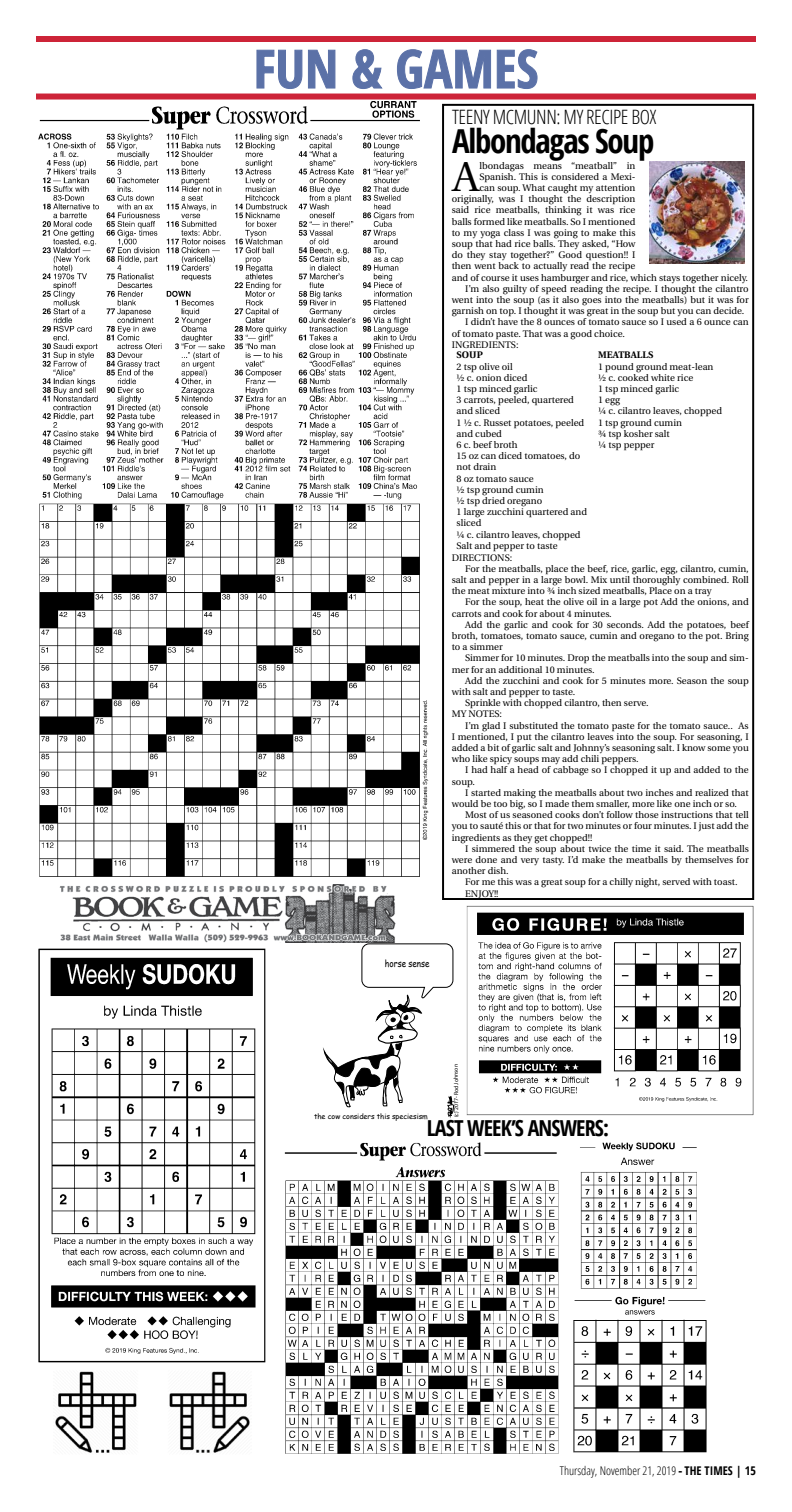
<style>
.page{position:relative;width:792px;height:1512px;background:#fff}
.page>*{position:absolute;margin:0;border:0;box-sizing:border-box;transform-origin:0 0}
.t1{font:700 condensed 53px "Open Sans";color:#5b71a7}
.t2{font:41.9px "Heuristica";color:#000}
.t3{font:700 condensed 33px "Open Sans";letter-spacing:-.04em;color:#000}
.t4{font:700 condensed 22px "Open Sans";letter-spacing:-.04em;color:#000}
.t5{font:300 condensed 19.8px "Open Sans";letter-spacing:-.02em;color:#000}
.t6{font:300 condensed 12px "Open Sans";color:#000}
.t7{font:9.6px "Comic Sans MS";color:#000;scale:.85 1}
.t8{font:9.5px/11.2px "Heuristica";color:#000}
.t9{font:700 9.5px "Heuristica";color:#000}
.t10{font:7.2px "Comic Sans MS";color:#000}
.t11{font:5.8px "Myriad Pro";letter-spacing:-.005em;color:#000}
.s1{font-weight:700;font-stretch:normal}
.s2{font-weight:700}
</style>
<div class="page">
<div style="left:36px;top:36px;width:720px;height:6px;background:#cd2438"></div>
<div style="left:36px;top:94px;width:720px;height:6px;background:#cd2438"></div>
<svg style="left:256px;top:49px;width:80px;height:40px"></svg>
<svg style="left:352px;top:49px;width:31px;height:40px"></svg>
<svg style="left:397px;top:49px;width:141px;height:40px"></svg>
<div style="left:442px;top:104px;width:312px;height:796px;border:2px solid #000"></div>
<img style="left:59px;top:884px;width:336px;height:58px">
<img style="left:169px;top:1371px;width:81px;height:82px">
<img style="left:55px;top:1371px;width:82px;height:82px">
<img style="left:38px;top:101px;width:391px;height:776px">
<img style="left:38px;top:948px;width:228px;height:415px">
<img style="left:466px;top:905px;width:288px;height:211px">
<svg style="left:323px;top:943px;width:133px;height:176px"></svg>
<img style="left:284px;top:1142px;width:275px;height:312px">
<img style="left:580px;top:1142px;width:117px;height:147px">
<img style="left:573px;top:1296px;width:134px;height:157px">
<img style="left:649px;top:161px;width:96px;height:103px">
<h1 class="t1" style="left:254px;top:32px;width:286px">FUN &amp; GAMES</h1>
<h3 class="t5" style="left:452px;top:103px;width:206px">TEENY MCMUNN: MY RECIPE BOX</h3>
<h3 class="t3" style="left:452px;top:118px;width:204px">Albondagas Soup</h3>
<h2 class="t2" style="left:453px;top:144px;width:28px">A</h2>
<p class="t8" style="left:480px;top:160px;width:157px">lbondagas means “meatball” in</p>
<p class="t8" style="left:480px;top:171px;width:157px">Spanish. This is considered a Mexi-</p>
<p class="t8" style="left:480px;top:182px;width:157px">can soup. What caught my attention</p>
<p class="t8" style="left:452px;top:193px;width:185px">originally, was I thought the description</p>
<p class="t8" style="left:452px;top:205px;width:185px">said rice meatballs, thinking it was rice</p>
<p class="t8" style="left:452px;top:216px;width:185px">balls formed like meatballs. So I mentioned</p>
<p class="t8" style="left:452px;top:227px;width:185px">to my yoga class I was going to make this</p>
<p class="t8" style="left:452px;top:238px;width:185px">soup that had rice balls. They asked, “How</p>
<p class="t8" style="left:452px;top:249px;width:185px">do they stay together?” Good question!! I</p>
<p class="t8" style="left:452px;top:261px;width:185px">then went back to actually read the recipe</p>
<p class="t8" style="left:452px;top:272px;width:298px">and of course it uses hamburger and rice, which stays together nicely.</p>
<p class="t8" style="left:465px;top:283px;width:285px">I’m also guilty of speed reading the recipe. I thought the cilantro</p>
<p class="t8" style="left:452px;top:294px;width:299px">went into the soup (as it also goes into the meatballs) but it was for</p>
<p class="t8" style="left:452px;top:305px;width:294px">garnish on top. I thought it was great in the soup but you can decide.</p>
<p class="t8" style="left:465px;top:317px;width:285px">I didn’t have the 8 ounces of tomato sauce so I used a 6 ounce can</p>
<p class="t8" style="left:452px;top:328px;width:175px">of tomato paste. That was a good choice.</p>
<p class="t8" style="left:452px;top:339px;width:68px">INGREDIENTS:</p>
<p class="t9" style="left:457px;top:347px;width:28px">SOUP</p>
<p class="t8" style="left:457px;top:361px;width:132px">2 tsp olive oil<br>½ c. onion diced<br>1 tsp minced garlic<br>3 carrots, peeled, quartered and sliced<br>1 ½ c. Russet potatoes, peeled and cubed<br>6 c. beef broth<br>15 oz can diced tomatoes, do not drain<br>8 oz tomato sauce<br>½ tsp ground cumin<br>½ tsp dried oregano<br>1 large zucchini quartered and sliced<br>¼ c. cilantro leaves, chopped<br>Salt and pepper to taste</p>
<p class="t9" style="left:598px;top:347px;width:57px">MEATBALLS</p>
<p class="t8" style="left:598px;top:361px;width:125px">1 pound ground meat-lean ½ c. cooked white rice<br>1 tsp minced garlic<br>1 egg<br>¼ c. cilantro leaves, chopped<br>1 tsp ground cumin<br>¾ tsp kosher salt<br>¼ tsp pepper</p>
<p class="t8" style="left:452px;top:552px;width:62px">DIRECTIONS:</p>
<p class="t8" style="left:465px;top:563px;width:285px">For the meatballs, place the beef, rice, garlic, egg, cilantro, cumin,</p>
<p class="t8" style="left:452px;top:574px;width:299px">salt and pepper in a large bowl. Mix until thoroughly combined. Roll</p>
<p class="t8" style="left:452px;top:585px;width:261px">the meat mixture into ¾ inch sized meatballs, Place on a tray</p>
<p class="t8" style="left:465px;top:597px;width:285px">For the soup, heat the olive oil in a large pot Add the onions, and</p>
<p class="t8" style="left:452px;top:608px;width:162px">carrots and cook for about 4 minutes.</p>
<p class="t8" style="left:465px;top:619px;width:285px">Add the garlic and cook for 30 seconds. Add the potatoes, beef</p>
<p class="t8" style="left:452px;top:630px;width:299px">broth, tomatoes, tomato sauce, cumin and oregano to the pot. Bring</p>
<p class="t8" style="left:452px;top:641px;width:53px">to a simmer</p>
<p class="t8" style="left:465px;top:653px;width:285px">Simmer for 10 minutes. Drop the meatballs into the soup and sim-</p>
<p class="t8" style="left:452px;top:664px;width:145px">mer for an additional 10 minutes.</p>
<p class="t8" style="left:465px;top:675px;width:285px">Add the zucchini and cook for 5 minutes more. Season the soup</p>
<p class="t8" style="left:452px;top:686px;width:125px">with salt and pepper to taste.</p>
<p class="t8" style="left:465px;top:697px;width:185px">Sprinkle with chopped cilantro, then serve.</p>
<p class="t8" style="left:452px;top:709px;width:52px">MY NOTES:</p>
<p class="t8" style="left:465px;top:720px;width:285px">I’m glad I substituted the tomato paste for the tomato sauce.. As</p>
<p class="t8" style="left:452px;top:731px;width:299px">I mentioned, I put the cilantro leaves into the soup. For seasoning, I</p>
<p class="t8" style="left:452px;top:742px;width:299px">added a bit of garlic salt and Johnny’s seasoning salt. I know some you</p>
<p class="t8" style="left:452px;top:753px;width:189px">who like spicy soups may add chili peppers.</p>
<p class="t8" style="left:465px;top:765px;width:285px">I had half a head of cabbage so I chopped it up and added to the</p>
<p class="t8" style="left:452px;top:776px;width:25px">soup.</p>
<p class="t8" style="left:465px;top:787px;width:285px">I started making the meatballs about two inches and realized that</p>
<p class="t8" style="left:452px;top:798px;width:287px">would be too big, so I made them smaller, more like one inch or so.</p>
<p class="t8" style="left:465px;top:809px;width:285px">Most of us seasoned cooks don’t follow those instructions that tell</p>
<p class="t8" style="left:452px;top:821px;width:299px">you to sauté this or that for two minutes or four minutes. I just add the</p>
<p class="t8" style="left:452px;top:832px;width:142px">ingredients as they get chopped!!</p>
<p class="t8" style="left:465px;top:843px;width:285px">I simmered the soup about twice the time it said. The meatballs</p>
<p class="t8" style="left:452px;top:854px;width:299px">were done and very tasty. I’d make the meatballs by themselves for</p>
<p class="t8" style="left:452px;top:865px;width:58px">another dish.</p>
<p class="t8" style="left:465px;top:877px;width:274px">For me this was a great soup for a chilly night, served with toast.</p>
<p class="t8" style="left:465px;top:888px;width:35px">ENJOY!!</p>
<p class="t7" style="left:385px;top:957px;width:54px">horse sense</p>
<p class="t11" style="left:453px;top:1117px;width:55px;rotate:-90deg">(c) 2017- Rod Johnson</p>
<p class="t10" style="left:314px;top:1111px;width:115px">the cow considers this speciesism</p>
<h3 class="t4" style="left:427px;top:1113px;width:184px">LAST WEEK’S ANSWERS:</h3>
<p class="t6" style="left:560px;top:1463px;width:198px">Thursday, November 21, 2019 <span class="s1">-</span> <span class="s2">THE TIMES | 15</span></p>
</div>
